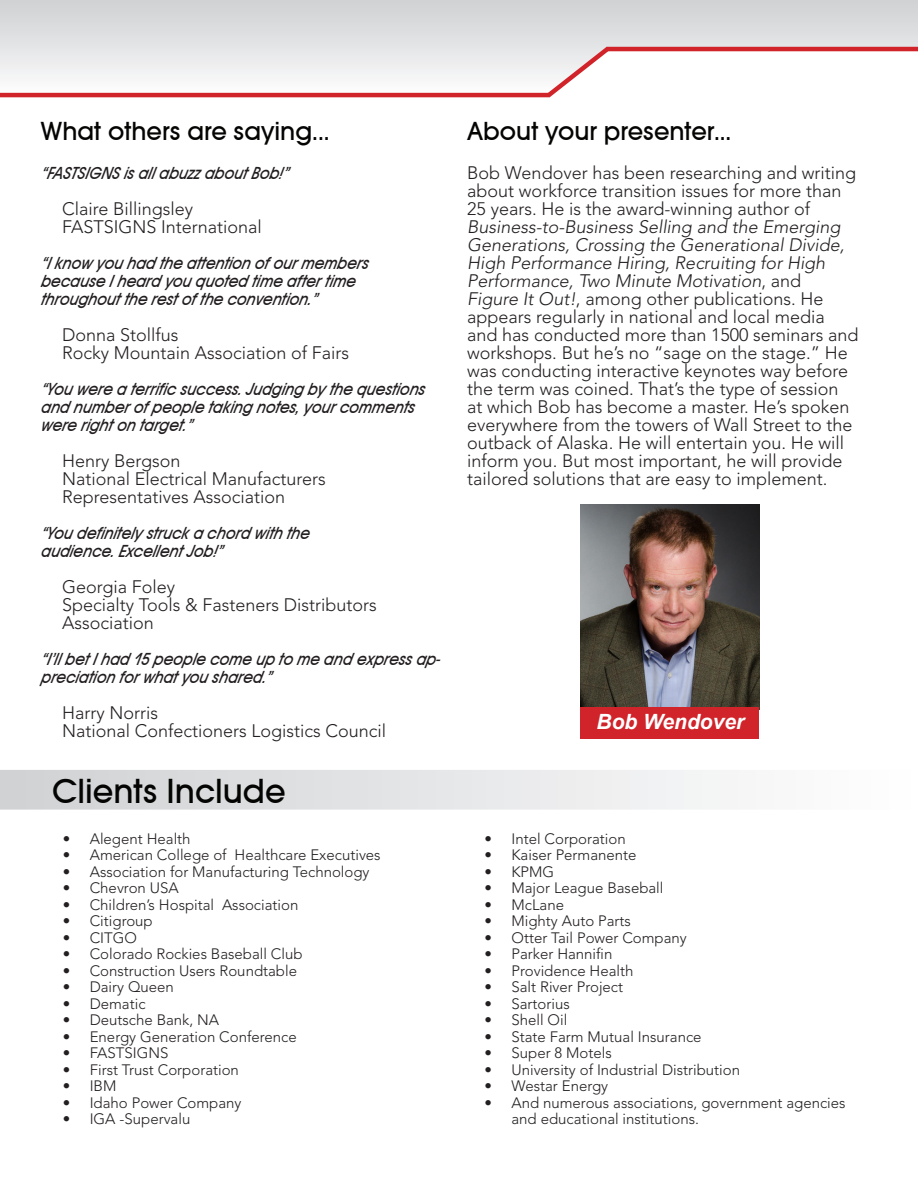
<style>
.page{position:relative;width:918px;height:1188px;background:#fff}
.page>*{position:absolute;margin:0;border:0;box-sizing:border-box;transform-origin:0 0}
.Bob_s_Bio_Title{font:36px "Avant Garde Md ITCTT";color:#040503}
.Back_Page_Paragraph{font:27px "Avant Garde Md ITCTT";color:#040503}
.Bob_s_Picture_Captio{font:italic 700 21px "Arial";color:#fff}
.Paragraph_copy{font:300 18px/18px "Avenir LT Std";color:#231f20}
.Back_Page_Paragraph-2{font:italic 18px/18px "Avant Garde Md ITCTT Oblique";color:#231f20;scale:.9 1}
.t1{font:300 15px/16.5px "Avenir LT Std";color:#231f20}
.s1{font-style:italic}
</style>
<div class="page">
<div style="left:1px;top:771px;width:916px;height:38px;background:linear-gradient(to right,#d0d1d3,#fff)"></div>
<div style="left:0;top:770px;width:918px;height:40px;border:2px solid #fff"></div>
<svg style="left:0;top:0;width:918px;height:93px"></svg>
<hr style="left:0;top:93px;width:550px;height:4px;background:#d1232a">
<svg style="left:542px;top:42px;width:72px;height:56px"></svg>
<hr style="left:607px;top:47px;width:311px;height:4px;background:#d1232a">
<img style="left:581px;top:505px;width:178px;height:202px">
<div style="left:581px;top:707px;width:178px;height:32px;background:#d1232a"></div>
<p class="Back_Page_Paragraph" style="left:40px;top:116px;width:291px">What others are saying...</p>
<p class="Back_Page_Paragraph-2" style="left:40px;top:165px;width:282px">“FASTSIGNSisallabuzzabout Bob!”</p>
<p class="Paragraph_copy" style="left:62px;top:200px;width:132px">Claire Billingsley</p>
<p class="Paragraph_copy" style="left:62px;top:218px;width:201px">FASTSIGNS International</p>
<p class="Back_Page_Paragraph-2" style="left:40px;top:255px;width:370px">“Iknow you had the attention of ourmembers</p>
<p class="Back_Page_Paragraph-2" style="left:40px;top:273px;width:356px">because Iheard you quoted time aftertime</p>
<p class="Back_Page_Paragraph-2" style="left:40px;top:291px;width:314px">throughout the rest of the convention.”</p>
<p class="Paragraph_copy" style="left:62px;top:326px;width:118px">Donna Stollfus</p>
<p class="Paragraph_copy" style="left:62px;top:344px;width:289px">Rocky Mountain Association of Fairs</p>
<p class="Back_Page_Paragraph-2" style="left:40px;top:381px;width:433px">“You were a terrific success.Judging bythe questions and numberof people taking notes,yourcomments were right on target.”</p>
<p class="Paragraph_copy" style="left:62px;top:452px;width:120px">Henry Bergson</p>
<p class="Paragraph_copy" style="left:62px;top:470px;width:265px">National Electrical Manufacturers</p>
<p class="Paragraph_copy" style="left:62px;top:488px;width:225px">Representatives Association</p>
<p class="Back_Page_Paragraph-2" style="left:40px;top:525px;width:305px">“You definitelystrucka chord with the</p>
<p class="Back_Page_Paragraph-2" style="left:40px;top:543px;width:209px">audience.Excellent Job!”</p>
<p class="Paragraph_copy" style="left:62px;top:578px;width:115px">Georgia Foley</p>
<p class="Paragraph_copy" style="left:62px;top:596px;width:316px">Specialty Tools &amp; Fasteners Distributors</p>
<p class="Paragraph_copy" style="left:62px;top:614px;width:93px">Association</p>
<p class="Back_Page_Paragraph-2" style="left:40px;top:651px;width:449px">“I’llbet Ihad 15p eople come up to me and expressap - preciation forwhat you shared.”</p>
<p class="Paragraph_copy" style="left:62px;top:704px;width:98px">Harry Norris</p>
<p class="Paragraph_copy" style="left:62px;top:722px;width:326px">National Confectioners Logistics Council</p>
<p class="Bob_s_Bio_Title" style="left:52px;top:770px;width:235px">Clients Include</p>
<p class="t1" style="left:63px;top:831px;width:129px">• Alegent Health</p>
<p class="t1" style="left:63px;top:847px;width:319px">• American College of Healthcare Executives</p>
<p class="t1" style="left:63px;top:864px;width:308px">• Association for Manufacturing Technology</p>
<p class="t1" style="left:63px;top:880px;width:117px">• Chevron USA</p>
<p class="t1" style="left:63px;top:897px;width:237px">• Children’s Hospital Association</p>
<p class="t1" style="left:63px;top:913px;width:92px">• Citigroup</p>
<p class="t1" style="left:63px;top:930px;width:76px">• CITGO</p>
<p class="t1" style="left:63px;top:946px;width:241px">• Colorado Rockies Baseball Club</p>
<p class="t1" style="left:63px;top:963px;width:236px">• Construction Users Roundtable</p>
<p class="t1" style="left:63px;top:979px;width:113px">• Dairy Queen</p>
<p class="t1" style="left:63px;top:996px;width:84px">• Dematic</p>
<p class="t1" style="left:63px;top:1012px;width:158px">• Deutsche Bank, NA</p>
<p class="t1" style="left:63px;top:1029px;width:236px">• Energy Generation Conference</p>
<p class="t1" style="left:63px;top:1045px;width:107px">• FASTSIGNS</p>
<p class="t1" style="left:63px;top:1062px;width:178px">• First Trust Corporation</p>
<p class="t1" style="left:63px;top:1078px;width:55px">• IBM</p>
<p class="t1" style="left:63px;top:1095px;width:180px">• Idaho Power Company</p>
<p class="t1" style="left:63px;top:1111px;width:129px">• IGA -Supervalu</p>
<p class="Back_Page_Paragraph" style="left:467px;top:116px;width:266px">About your presenter...</p>
<p class="Paragraph_copy" style="left:467px;top:164px;width:393px">Bob Wendover has been researching and writing about workforce transition issues for more than 25 years. He is the award-winning author of <span class="s1">Business-to-Business Selling and the Emerging Generations, Crossing the Generational Divide, High Performance Hiring, Recruiting for High Performance, Two Minute Motivation</span>, and<br><span class="s1">Figure It Out!</span>, among other publications. He appears regularly in national and local media and has conducted more than 1500 seminars and workshops. But he’s no “sage on the stage.” He was conducting interactive keynotes way before the term was coined. That’s the type of session<br>at which Bob has become a master. He’s spoken everywhere from the towers of Wall Street to the outback of Alaska. He will entertain you. He will inform you. But most important, he will provide tailored solutions that are easy to implement.</p>
<p class="Bob_s_Picture_Captio" style="left:597px;top:708px;width:149px">Bob Wendover</p>
<p class="t1" style="left:484px;top:831px;width:143px">• Intel Corporation</p>
<p class="t1" style="left:484px;top:847px;width:154px">• Kaiser Permanente</p>
<p class="t1" style="left:484px;top:864px;width:71px">• KPMG</p>
<p class="t1" style="left:484px;top:880px;width:181px">• Major League Baseball</p>
<p class="t1" style="left:484px;top:897px;width:81px">• McLane</p>
<p class="t1" style="left:484px;top:913px;width:148px">• Mighty Auto Parts</p>
<p class="t1" style="left:484px;top:930px;width:204px">• Otter Tail Power Company</p>
<p class="t1" style="left:484px;top:946px;width:129px">• Parker Hannifin</p>
<p class="t1" style="left:484px;top:963px;width:150px">• Providence Health</p>
<p class="t1" style="left:484px;top:979px;width:140px">• Salt River Project</p>
<p class="t1" style="left:484px;top:996px;width:87px">• Sartorius</p>
<p class="t1" style="left:484px;top:1012px;width:84px">• Shell Oil</p>
<p class="t1" style="left:484px;top:1029px;width:219px">• State Farm Mutual Insurance</p>
<p class="t1" style="left:484px;top:1045px;width:129px">• Super 8 Motels</p>
<p class="t1" style="left:484px;top:1062px;width:257px">• University of Industrial Distribution</p>
<p class="t1" style="left:484px;top:1078px;width:125px">• Westar Energy</p>
<p class="t1" style="left:512px;top:1095px;width:336px;text-indent:-27px">• And numerous associations, government agencies and educational institutions.</p>
</div>
